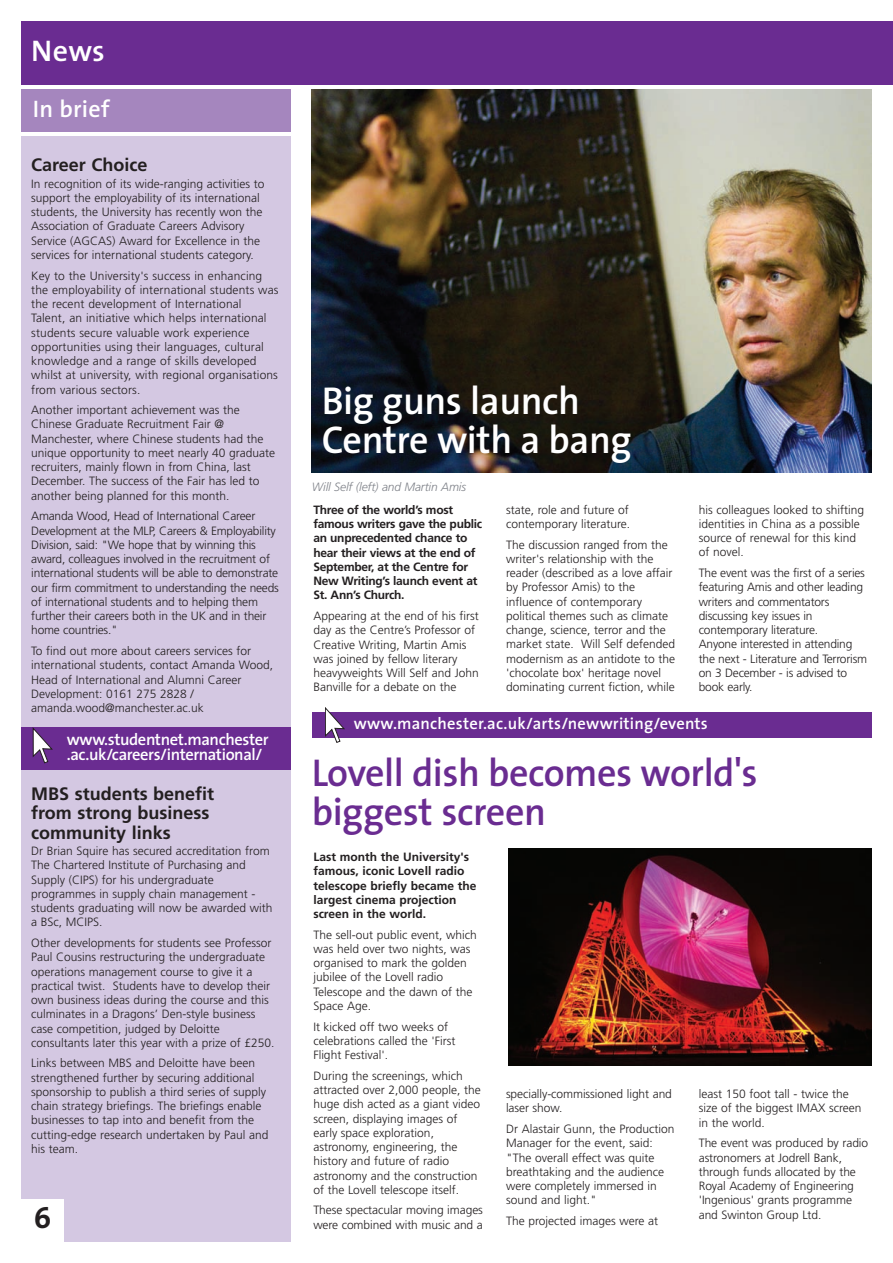
<style>
.page{position:relative;width:893px;height:1263px;background:#fff}
.page>*{position:absolute;margin:0;border:0;box-sizing:border-box;transform-origin:0 0}
.t1{font:600 39px/39px "The Sans";letter-spacing:-.01em;color:#6a2c91}
.t2{font:600 39px/39px "The Sans";letter-spacing:-.01em;color:#fff}
.t3{font:600 30px "The Sans";color:#fff}
.t4{font:700 30px "The Sans";color:#231f20}
.t5{font:600 24px "The Sans";letter-spacing:.01em;color:#fff}
.t6{font:700 18px/19.5px "Frutiger";color:#231f20}
.t7{font:600 16.5px/15px "The Sans";letter-spacing:-.025em;color:#fff}
.t8{font:600 16.5px "The Sans";letter-spacing:.01em;color:#fff}
.t9{font:300 12px/14.2px "Frutiger";color:#231f20}
.t10{font:700 12px/14.2px "Frutiger";letter-spacing:-.02em;color:#231f20}
.t11{font:700 12px/14.2px "Frutiger";color:#231f20}
.t12{font:italic 300 12px "Frutiger";letter-spacing:-.01em;color:#80838a}
</style>
<div class="page">
<img style="left:312px;top:89px;width:560px;height:384px">
<img style="left:509px;top:849px;width:363px;height:216px">
<div style="left:21px;top:21px;width:872px;height:64px;background:#6a2c91"></div>
<div style="left:21px;top:136px;width:270px;height:1106px;background:#d4c8e2"></div>
<div style="left:21px;top:89px;width:270px;height:43px;background:#a586be"></div>
<div style="left:21px;top:727px;width:270px;height:43px;background:#6a2c91"></div>
<svg style="left:33px;top:728px;width:19px;height:35px"></svg>
<div style="left:312px;top:712px;width:560px;height:26px;background:#6a2c91"></div>
<svg style="left:325px;top:707px;width:20px;height:36px"></svg>
<div style="left:21px;top:1199px;width:43px;height:43px;background:#fff"></div>
<h2 class="t3" style="left:31px;top:39px;width:75px">News</h2>
<h3 class="t5" style="left:33px;top:99px;width:78px">In brief</h3>
<h3 class="t6" style="left:31px;top:157px;width:118px">Career Choice</h3>
<p class="t9" style="left:31px;top:177px;width:235px">In recognition of its wide-ranging activities to support the employability of its international students, the University has recently won the Association of Graduate Careers Advisory Service (AGCAS) Award for Excellence in the services for international students category.</p>
<p class="t9" style="left:31px;top:269px;width:249px">Key to the University's success in enhancing the employability of international students was the recent development of International Talent, an initiative which helps international students secure valuable work experience opportunities using their languages, cultural knowledge and a range of skills developed whilst at university, with regional organisations from various sectors.</p>
<p class="t9" style="left:31px;top:404px;width:245px">Another important achievement was the Chinese Graduate Recruitment Fair @ Manchester, where Chinese students had the unique opportunity to meet nearly 40 graduate recruiters, mainly flown in from China, last December. The success of the Fair has led to another being planned for this month.</p>
<p class="t9" style="left:31px;top:510px;width:249px">Amanda Wood, Head of International Career Development at the MLP, Careers &amp; Employability Division, said: "We hope that by winning this award, colleagues involved in the recruitment of international students will be able to demonstrate our firm commitment to understanding the needs of international students and to helping them further their careers both in the UK and in their home countries."</p>
<p class="t9" style="left:31px;top:645px;width:243px">To find out more about careers services for international students, contact Amanda Wood, Head of International and Alumni Career Development: 0161 275 2828 / amanda.wood@manchester.ac.uk</p>
<h3 class="t7" style="left:67px;top:733px;width:203px">www.studentnet.manchester .ac.uk/careers/international/</h3>
<h3 class="t6" style="left:31px;top:785px;width:184px">MBS students benefit from strong business community links</h3>
<p class="t9" style="left:31px;top:845px;width:243px">Dr Brian Squire has secured accreditation from The Chartered Institute of Purchasing and Supply (CIPS) for his undergraduate programmes in supply chain management - students graduating will now be awarded with a BSc, MCIPS.</p>
<p class="t9" style="left:31px;top:937px;width:245px">Other developments for students see Professor Paul Cousins restructuring the undergraduate operations management course to give it a practical twist. Students have to develop their own business ideas during the course and this culminates in a Dragons’ Den-style business case competition, judged by Deloitte consultants later this year with a prize of £250.</p>
<p class="t9" style="left:31px;top:1057px;width:239px">Links between MBS and Deloitte have been strengthened further by securing additional sponsorship to publish a third series of supply chain strategy briefings. The briefings enable businesses to tap into and benefit from the cutting-edge research undertaken by Paul and his team.</p>
<h2 class="t4" style="left:34px;top:1206px;width:19px">6</h2>
<h1 class="t2" style="left:322px;top:385px;width:311px">Big guns launch<br>Centre with a bang</h1>
<p class="t12" style="left:312px;top:482px;width:156px">Will Self (left) and Martin Amis</p>
<p class="t10" style="left:313px;top:504px;width:170px">Three of the world’s most famous writers gave the public an unprecedented chance to hear their views at the end of<br>September, at the Centre for<br>New Writing’s launch event at<br>St. Ann’s Church.</p>
<p class="t9" style="left:313px;top:610px;width:167px">Appearing at the end of his first day as the Centre’s Professor of<br>Creative Writing, Martin Amis was joined by fellow literary heavyweights Will Self and John<br>Banville for a debate on the</p>
<p class="t9" style="left:506px;top:503px;width:126px">state, role and future of contemporary literature.</p>
<p class="t9" style="left:506px;top:538px;width:171px">The discussion ranged from the writer's relationship with the reader (described as a love affair by Professor Amis) to the influence of contemporary political themes such as climate change, science, terror and the market state. Will Self defended modernism as an antidote to the 'chocolate box' heritage novel dominating current fiction, while</p>
<p class="t9" style="left:699px;top:503px;width:167px">his colleagues looked to shifting identities in China as a possible source of renewal for this kind of novel.</p>
<p class="t9" style="left:699px;top:567px;width:170px">The event was the first of a series featuring Amis and other leading writers and commentators discussing key issues in contemporary literature.<br>Anyone interested in attending the next - Literature and Terrorism on 3 December - is advised to book early.</p>
<h3 class="t8" style="left:354px;top:717px;width:356px">www.manchester.ac.uk/arts/newwriting/events</h3>
<h1 class="t1" style="left:312px;top:756px;width:447px">Lovell dish becomes world's biggest screen</h1>
<p class="t11" style="left:313px;top:851px;width:165px">Last month the University's famous, iconic Lovell radio telescope briefly became the largest cinema projection screen in the world.</p>
<p class="t9" style="left:313px;top:928px;width:165px">The sell-out public event, which was held over two nights, was organised to mark the golden jubilee of the Lovell radio<br>Telescope and the dawn of the<br>Space Age.</p>
<p class="t9" style="left:313px;top:1020px;width:144px">It kicked off two weeks of celebrations called the 'First<br>Flight Festival'.</p>
<p class="t9" style="left:313px;top:1069px;width:169px">During the screenings, which attracted over 2,000 people, the huge dish acted as a giant video screen, displaying images of early space exploration, astronomy, engineering, the history and future of radio astronomy and the construction of the Lovell telescope itself.</p>
<p class="t9" style="left:313px;top:1204px;width:171px">These spectacular moving images were combined with music and a</p>
<p class="t9" style="left:506px;top:1088px;width:167px">specially-commissioned light and laser show.</p>
<p class="t9" style="left:506px;top:1123px;width:170px">Dr Alastair Gunn, the Production<br>Manager for the event, said: "The overall effect was quite breathtaking and the audience were completely immersed in sound and light."</p>
<p class="t9" style="left:506px;top:1214px;width:154px">The projected images were at</p>
<p class="t9" style="left:699px;top:1088px;width:164px">least 150 foot tall - twice the size of the biggest IMAX screen in the world.</p>
<p class="t9" style="left:699px;top:1137px;width:171px">The event was produced by radio astronomers at Jodrell Bank, through funds allocated by the<br>Royal Academy of Engineering 'Ingenious' grants programme and Swinton Group Ltd.</p>
</div>
